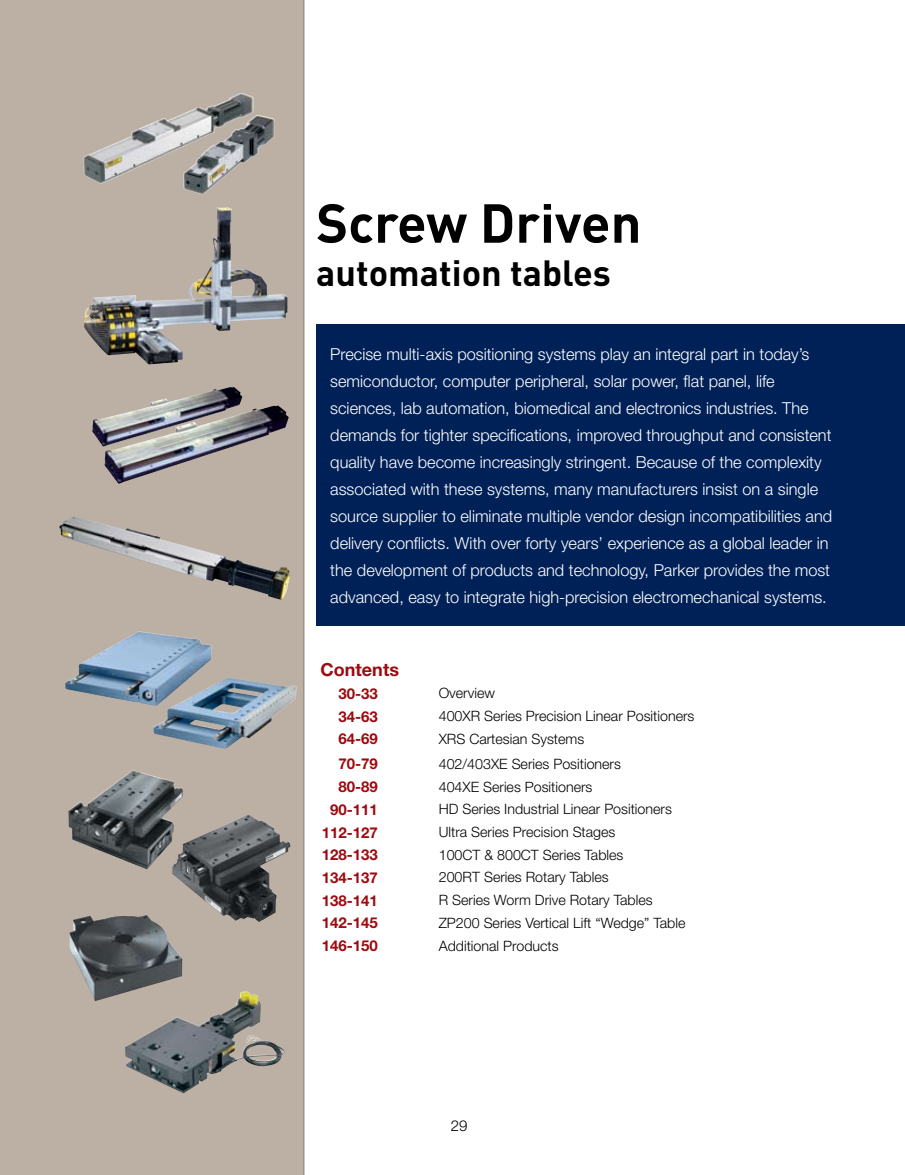
<style>
.page{position:relative;width:905px;height:1175px;background:#fff}
.page>*{position:absolute;margin:0;border:0;box-sizing:border-box;transform-origin:0 0}
.t1{font:700 54px "DINOT";color:#000}
.t2{font:700 36px "DINOT";color:#000}
.t3{font:700 18px "Helvetica Neue LT Std";color:#9d0a0f}
.t4{font:300 16.5px/27px "Helvetica Neue LT Std";color:#fff}
.t5{font:700 15px "Helvetica Neue LT Std";color:#9d0a0f}
.t6{font:300 15px "Helvetica Neue";color:#000}
.t7{font:300 14.25px "Helvetica Neue LT Std";color:#000}
</style>
<div class="page">
<div style="left:316px;top:325px;width:588px;height:301px;background:#002157"></div>
<svg style="left:0;top:0;width:304px;height:1174px;background:#b2aa9f"></svg>
<img style="left:84px;top:207px;width:203px;height:157px">
<img style="left:212px;top:94px;width:42px;height:39px">
<img style="left:189px;top:389px;width:53px;height:32px">
<img style="left:59px;top:516px;width:232px;height:84px">
<img style="left:162px;top:640px;width:50px;height:61px">
<img style="left:227px;top:708px;width:56px;height:40px">
<img style="left:165px;top:931px;width:16px;height:26px">
<img style="left:125px;top:991px;width:160px;height:102px">
<img style="left:68px;top:770px;width:115px;height:99px">
<img style="left:172px;top:814px;width:119px;height:108px">
<h1 class="t1" style="left:316px;top:186px;width:327px">Screw Driven</h1>
<h2 class="t2" style="left:316px;top:248px;width:296px">automation tables</h2>
<p class="t4" style="left:330px;top:340px;width:503px">Precise multi-axis positioning systems play an integral part in today’s semiconductor, computer peripheral, solar power, flat panel, life sciences, lab automation, biomedical and electronics industries. The demands for tighter specifications, improved throughput and consistent quality have become increasingly stringent. Because of the complexity associated with these systems, many manufacturers insist on a single source supplier to eliminate multiple vendor design incompatibilities and delivery conflicts. With over forty years’ experience as a global leader in the development of products and technology, Parker provides the most advanced, easy to integrate high-precision electromechanical systems.</p>
<p class="t3" style="left:320px;top:658px;width:80px">Contents</p>
<p class="t5" style="left:338px;top:684px;width:41px">30-33</p>
<p class="t7" style="left:439px;top:684px;width:58px">Overview</p>
<p class="t5" style="left:338px;top:707px;width:41px">34-63</p>
<p class="t7" style="left:439px;top:707px;width:257px">400XR Series Precision Linear Positioners</p>
<p class="t5" style="left:338px;top:729px;width:41px">64-69</p>
<p class="t7" style="left:439px;top:730px;width:147px">XRS Cartesian Systems</p>
<p class="t5" style="left:338px;top:754px;width:41px">70-79</p>
<p class="t7" style="left:439px;top:755px;width:184px">402/403XE Series Positioners</p>
<p class="t5" style="left:338px;top:777px;width:41px">80-89</p>
<p class="t7" style="left:439px;top:778px;width:155px">404XE Series Positioners</p>
<p class="t5" style="left:330px;top:800px;width:49px">90-111</p>
<p class="t7" style="left:439px;top:800px;width:235px">HD Series Industrial Linear Positioners</p>
<p class="t5" style="left:322px;top:823px;width:58px">112-127</p>
<p class="t7" style="left:439px;top:823px;width:178px">Ultra Series Precision Stages</p>
<p class="t5" style="left:322px;top:845px;width:58px">128-133</p>
<p class="t7" style="left:439px;top:846px;width:186px">100CT &amp; 800CT Series Tables</p>
<p class="t5" style="left:322px;top:868px;width:58px">134-137</p>
<p class="t7" style="left:439px;top:868px;width:171px">200RT Series Rotary Tables</p>
<p class="t5" style="left:322px;top:891px;width:58px">138-141</p>
<p class="t7" style="left:439px;top:891px;width:215px">R Series Worm Drive Rotary Tables</p>
<p class="t5" style="left:322px;top:913px;width:58px">142-145</p>
<p class="t7" style="left:439px;top:914px;width:248px">ZP200 Series Vertical Lift “Wedge” Table</p>
<p class="t5" style="left:322px;top:936px;width:58px">146-150</p>
<p class="t7" style="left:439px;top:936px;width:121px">Additional Products</p>
<p class="t6" style="left:451px;top:1116px;width:18px">29</p>
</div>
